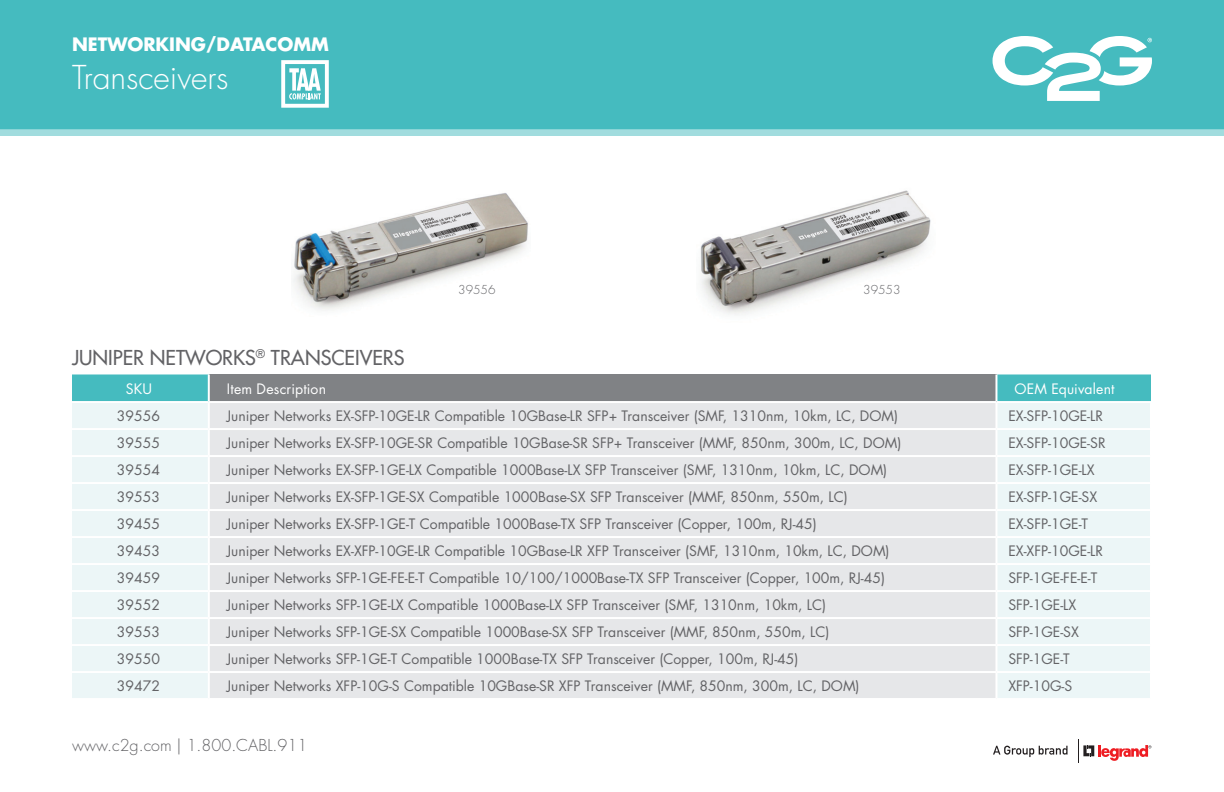
<style>
.page{position:relative;width:1224px;height:792px;background:#fff}
.page>*{position:absolute;margin:0;border:0;box-sizing:border-box;transform-origin:0 0}
.t1{font:300 32px "Futura Std";color:#fff}
.t2{font:500 20px "Futura Std";color:#636366}
.t3{font:700 18px "Futura Std";color:#fff}
.t4{font:300 16px "Futura Std";color:#636366}
.t5{font:14px "Futura Std";color:#636366}
.t6{font:14px "Futura Std";letter-spacing:.015em;color:#fff}
.t7{font:300 12px "Futura Std";color:#636366}
</style>
<div class="page">
<div style="left:0;top:0;width:1224px;height:135px;background:#45bbbf"></div>
<div style="left:0;top:129px;width:1224px;height:8px;background:#a1dcde"></div>
<svg style="left:993px;top:746px;width:75px;height:11px"></svg>
<svg style="left:1083px;top:745px;width:68px;height:16px"></svg>
<div style="left:72px;top:374px;width:1079px;height:27px;background:#45bbbf"></div>
<div style="left:209px;top:374px;width:787px;height:28px;background:#808285"></div>
<div style="left:72px;top:403px;width:1078px;height:295px;background:#ecf6f7"></div>
<div style="left:210px;top:403px;width:785px;height:295px;background:#e6e7e9"></div>
<hr style="left:209px;top:401px;width:787px;height:2px;background:#fff">
<hr style="left:72px;top:428px;width:137px;height:2px;background:#fff">
<hr style="left:209px;top:428px;width:787px;height:2px;background:#fff">
<hr style="left:996px;top:428px;width:156px;height:2px;background:#fff">
<hr style="left:72px;top:455px;width:137px;height:2px;background:#fff">
<hr style="left:209px;top:455px;width:787px;height:2px;background:#fff">
<hr style="left:996px;top:455px;width:156px;height:2px;background:#fff">
<hr style="left:72px;top:482px;width:137px;height:2px;background:#fff">
<hr style="left:209px;top:482px;width:787px;height:2px;background:#fff">
<hr style="left:996px;top:482px;width:156px;height:2px;background:#fff">
<hr style="left:72px;top:509px;width:137px;height:2px;background:#fff">
<hr style="left:209px;top:509px;width:787px;height:2px;background:#fff">
<hr style="left:996px;top:509px;width:156px;height:2px;background:#fff">
<hr style="left:72px;top:536px;width:137px;height:2px;background:#fff">
<hr style="left:209px;top:536px;width:787px;height:2px;background:#fff">
<hr style="left:996px;top:536px;width:156px;height:2px;background:#fff">
<hr style="left:72px;top:563px;width:137px;height:2px;background:#fff">
<hr style="left:209px;top:563px;width:787px;height:2px;background:#fff">
<hr style="left:996px;top:563px;width:156px;height:2px;background:#fff">
<hr style="left:72px;top:590px;width:137px;height:2px;background:#fff">
<hr style="left:209px;top:590px;width:787px;height:2px;background:#fff">
<hr style="left:996px;top:590px;width:156px;height:2px;background:#fff">
<hr style="left:72px;top:617px;width:137px;height:2px;background:#fff">
<hr style="left:209px;top:617px;width:787px;height:2px;background:#fff">
<hr style="left:996px;top:617px;width:156px;height:2px;background:#fff">
<hr style="left:72px;top:644px;width:137px;height:2px;background:#fff">
<hr style="left:209px;top:644px;width:787px;height:2px;background:#fff">
<hr style="left:996px;top:644px;width:156px;height:2px;background:#fff">
<hr style="left:72px;top:671px;width:137px;height:2px;background:#fff">
<hr style="left:209px;top:671px;width:787px;height:2px;background:#fff">
<hr style="left:996px;top:671px;width:156px;height:2px;background:#fff">
<hr style="left:208px;top:374px;width:2px;height:27px;background:#fff">
<hr style="left:208px;top:403px;width:2px;height:25px;background:#fff">
<hr style="left:208px;top:430px;width:2px;height:25px;background:#fff">
<hr style="left:208px;top:457px;width:2px;height:25px;background:#fff">
<hr style="left:208px;top:484px;width:2px;height:25px;background:#fff">
<hr style="left:208px;top:511px;width:2px;height:25px;background:#fff">
<hr style="left:208px;top:538px;width:2px;height:25px;background:#fff">
<hr style="left:208px;top:565px;width:2px;height:25px;background:#fff">
<hr style="left:208px;top:592px;width:2px;height:25px;background:#fff">
<hr style="left:208px;top:619px;width:2px;height:25px;background:#fff">
<hr style="left:208px;top:646px;width:2px;height:25px;background:#fff">
<hr style="left:208px;top:673px;width:2px;height:25px;background:#fff">
<hr style="left:995px;top:374px;width:2px;height:27px;background:#fff">
<hr style="left:995px;top:403px;width:2px;height:25px;background:#fff">
<hr style="left:995px;top:430px;width:2px;height:25px;background:#fff">
<hr style="left:995px;top:457px;width:2px;height:25px;background:#fff">
<hr style="left:995px;top:484px;width:2px;height:25px;background:#fff">
<hr style="left:995px;top:511px;width:2px;height:25px;background:#fff">
<hr style="left:995px;top:538px;width:2px;height:25px;background:#fff">
<hr style="left:995px;top:565px;width:2px;height:25px;background:#fff">
<hr style="left:995px;top:592px;width:2px;height:25px;background:#fff">
<hr style="left:995px;top:619px;width:2px;height:25px;background:#fff">
<hr style="left:995px;top:646px;width:2px;height:25px;background:#fff">
<hr style="left:995px;top:673px;width:2px;height:25px;background:#fff">
<img style="left:293px;top:193px;width:235px;height:117px">
<img style="left:700px;top:190px;width:231px;height:125px">
<svg style="left:993px;top:36px;width:159px;height:65px"></svg>
<svg style="left:289px;top:68px;width:32px;height:31px"></svg>
<div style="left:281px;top:60px;width:48px;height:48px;border:4px solid #fff"></div>
<p class="t3" style="left:72px;top:32px;width:258px">NETWORKING/DATACOMM</p>
<h1 class="t1" style="left:72px;top:58px;width:158px">Transceivers</h1>
<h2 class="t2" style="left:72px;top:345px;width:334px">JUNIPER NETWORKS<sup>®</sup> TRANSCEIVERS</h2>
<p class="t7" style="left:458px;top:282px;width:39px">39556</p>
<p class="t7" style="left:863px;top:282px;width:39px">39553</p>
<p class="t6" style="left:126px;top:380px;width:28px">SKU</p>
<p class="t6" style="left:227px;top:380px;width:101px">Item Description</p>
<p class="t6" style="left:1014px;top:380px;width:102px">OEM Equivalent</p>
<p class="t5" style="left:117px;top:407px;width:45px">39556</p>
<p class="t5" style="left:227px;top:407px;width:673px">Juniper Networks EX-SFP-10GE-LR Compatible 10GBase-LR SFP+ Transceiver (SMF, 1310nm, 10km, LC, DOM)</p>
<p class="t5" style="left:1008px;top:407px;width:96px">EX-SFP-10GE-LR</p>
<p class="t5" style="left:117px;top:434px;width:45px">39555</p>
<p class="t5" style="left:227px;top:434px;width:676px">Juniper Networks EX-SFP-10GE-SR Compatible 10GBase-SR SFP+ Transceiver (MMF, 850nm, 300m, LC, DOM)</p>
<p class="t5" style="left:1008px;top:434px;width:99px">EX-SFP-10GE-SR</p>
<p class="t5" style="left:117px;top:461px;width:45px">39554</p>
<p class="t5" style="left:227px;top:461px;width:662px">Juniper Networks EX-SFP-1GE-LX Compatible 1000Base-LX SFP Transceiver (SMF, 1310nm, 10km, LC, DOM)</p>
<p class="t5" style="left:1008px;top:461px;width:88px">EX-SFP-1GE-LX</p>
<p class="t5" style="left:117px;top:488px;width:45px">39553</p>
<p class="t5" style="left:227px;top:488px;width:623px">Juniper Networks EX-SFP-1GE-SX Compatible 1000Base-SX SFP Transceiver (MMF, 850nm, 550m, LC)</p>
<p class="t5" style="left:1008px;top:488px;width:90px">EX-SFP-1GE-SX</p>
<p class="t5" style="left:117px;top:515px;width:45px">39455</p>
<p class="t5" style="left:227px;top:515px;width:592px">Juniper Networks EX-SFP-1GE-T Compatible 1000Base-TX SFP Transceiver (Copper, 100m, RJ-45)</p>
<p class="t5" style="left:1008px;top:515px;width:81px">EX-SFP-1GE-T</p>
<p class="t5" style="left:117px;top:542px;width:45px">39453</p>
<p class="t5" style="left:227px;top:542px;width:664px">Juniper Networks EX-XFP-10GE-LR Compatible 10GBase-LR XFP Transceiver (SMF, 1310nm, 10km, LC, DOM)</p>
<p class="t5" style="left:1008px;top:542px;width:96px">EX-XFP-10GE-LR</p>
<p class="t5" style="left:117px;top:569px;width:45px">39459</p>
<p class="t5" style="left:227px;top:569px;width:660px">Juniper Networks SFP-1GE-FE-E-T Compatible 10/100/1000Base-TX SFP Transceiver (Copper, 100m, RJ-45)</p>
<p class="t5" style="left:1008px;top:569px;width:91px">SFP-1GE-FE-E-T</p>
<p class="t5" style="left:117px;top:596px;width:45px">39552</p>
<p class="t5" style="left:227px;top:596px;width:601px">Juniper Networks SFP-1GE-LX Compatible 1000Base-LX SFP Transceiver (SMF, 1310nm, 10km, LC)</p>
<p class="t5" style="left:1008px;top:596px;width:70px">SFP-1GE-LX</p>
<p class="t5" style="left:117px;top:623px;width:45px">39553</p>
<p class="t5" style="left:227px;top:623px;width:604px">Juniper Networks SFP-1GE-SX Compatible 1000Base-SX SFP Transceiver (MMF, 850nm, 550m, LC)</p>
<p class="t5" style="left:1008px;top:623px;width:72px">SFP-1GE-SX</p>
<p class="t5" style="left:117px;top:650px;width:45px">39550</p>
<p class="t5" style="left:227px;top:650px;width:573px">Juniper Networks SFP-1GE-T Compatible 1000Base-TX SFP Transceiver (Copper, 100m, RJ-45)</p>
<p class="t5" style="left:1008px;top:650px;width:63px">SFP-1GE-T</p>
<p class="t5" style="left:117px;top:677px;width:45px">39472</p>
<p class="t5" style="left:227px;top:677px;width:634px">Juniper Networks XFP-10G-S Compatible 10GBase-SR XFP Transceiver (MMF, 850nm, 300m, LC, DOM)</p>
<p class="t5" style="left:1008px;top:677px;width:66px">XFP-10G-S</p>
<p class="t4" style="left:72px;top:736px;width:237px">www.c2g.com | 1.800.CABL.911</p>
</div>
